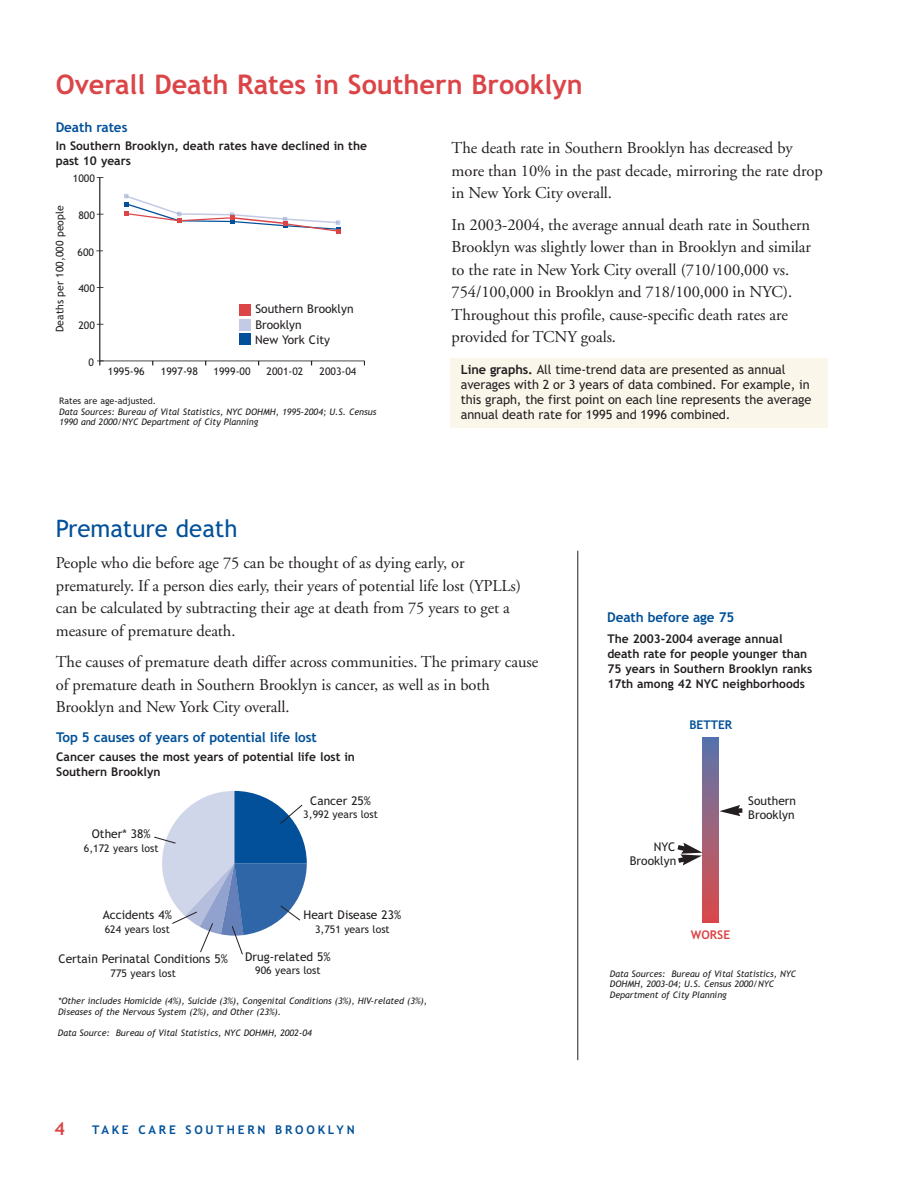
<style>
.page{position:relative;width:918px;height:1188px;background:#fff}
.page>*{position:absolute;margin:0;border:0;box-sizing:border-box;transform-origin:0 0}
.t1{font:700 27px "Trebuchet MSPS";color:#db4548}
.t2{font:24px "Trebuchet MS";color:#015099}
.t3{font:700 18px "Trebuchet MSPS";color:#db4548}
.t4{font:16.5px/22.5px "Adobe Garamond";letter-spacing:-.005em;color:#231f20}
.t5{font:700 13.5px "Trebuchet MSPS";letter-spacing:-.005em;color:#015099}
.t6{font:12.75px/15px "Trebuchet MS";letter-spacing:-.005em;color:#231f20}
.t7{font:700 12px/15px "Trebuchet MSPS";color:#231f20}
.t8{font:12px/13.5px "Trebuchet MS";color:#231f20}
.t9{font:700 12px "Trebuchet MSPS";letter-spacing:.235em;color:#015099}
.t10{font:700 12px "Trebuchet MSPS";color:#db4548}
.t11{font:10.5px "Trebuchet MS";color:#231f20}
.t12{font:italic 9px/10.5px "Trebuchet MSPS";color:#231f20}
.t13{font:9px "Trebuchet MS";color:#231f20}
.s1{font-family:"Trebuchet MSPS";font-weight:700}
</style>
<div class="page">
<hr style="left:100px;top:361px;width:265px;height:1px;background:#231f20">
<hr style="left:99px;top:177px;width:1px;height:184px;background:#231f20">
<svg style="left:97px;top:361px;width:7px;height:4px"></svg>
<svg style="left:124px;top:194px;width:216px;height:39px"></svg>
<svg style="left:677px;top:738px;width:66px;height:185px"></svg>
<hr style="left:578px;top:551px;width:1px;height:509px;background:#231f20">
<div style="left:450px;top:359px;width:378px;height:69px;background:#fbf6ea"></div>
<svg style="left:154px;top:791px;width:153px;height:164px"></svg>
<div style="left:239px;top:305px;width:12px;height:11px;background:#db4548"></div>
<div style="left:239px;top:334px;width:12px;height:11px;background:#015099"></div>
<div style="left:239px;top:319px;width:12px;height:11px;background:#c3cae3"></div>
<h1 class="t1" style="left:56px;top:74px;width:529px">Overall Death Rates in Southern Brooklyn</h1>
<p class="t5" style="left:56px;top:122px;width:73px">Death rates</p>
<p class="t7" style="left:56px;top:139px;width:313px">In Southern Brooklyn, death rates have declined in the past 10 years</p>
<p class="t11" style="left:54px;top:332px;width:128px;rotate:-90deg">Deaths per 100,000 people</p>
<p class="t11" style="left:78px;top:172px;width:18px">000</p>
<p class="t11" style="left:78px;top:209px;width:18px">800</p>
<p class="t11" style="left:78px;top:246px;width:18px">600</p>
<p class="t11" style="left:78px;top:282px;width:18px">400</p>
<p class="t11" style="left:78px;top:319px;width:18px">200</p>
<p class="t11" style="left:89px;top:356px;width:7px">0</p>
<p class="t11" style="left:108px;top:366px;width:38px">1995-96</p>
<p class="t8" style="left:255px;top:301px;width:100px;line-height:15.8px">Southern Brooklyn<br>Brooklyn</p>
<p class="t8" style="left:255px;top:333px;width:76px">New York City</p>
<p class="t11" style="left:161px;top:366px;width:38px">1997-98</p>
<p class="t11" style="left:214px;top:366px;width:38px">1999-00</p>
<p class="t11" style="left:267px;top:366px;width:38px">2001-02</p>
<p class="t11" style="left:320px;top:366px;width:38px">2003-04</p>
<p class="t13" style="left:59px;top:396px;width:99px">Rates are age-adjusted.</p>
<p class="t12" style="left:59px;top:407px;width:319px">Data Sources: Bureau of Vital Statistics, NYC DOHMH, 1995-2004; U.S. Census<br>1990 and 2000/NYC Department of City Planning</p>
<h2 class="t2" style="left:56px;top:515px;width:183px">Premature death</h2>
<p class="t4" style="left:452px;top:138px;width:373px">The death rate in Southern Brooklyn has decreased by more than 10% in the past decade, mirroring the rate drop in New York City overall.</p>
<p class="t4" style="left:452px;top:215px;width:361px">In 2003-2004, the average annual death rate in Southern Brooklyn was slightly lower than in Brooklyn and similar to the rate in New York City overall (710/100,000 vs.<br>754/100,000 in Brooklyn and 718/100,000 in NYC).<br>Throughout this profile, cause-specific death rates are provided for TCNY goals.</p>
<p class="t6" style="left:461px;top:362px;width:352px"><span class="s1">Line graphs.</span> All time-trend data are presented as annual averages with 2 or 3 years of data combined. For example, in this graph, the first point on each line represents the average annual death rate for 1995 and 1996 combined.</p>
<p class="t4" style="left:56px;top:553px;width:467px">People who die before age 75 can be thought of as dying early, or prematurely. If a person dies early, their years of potential life lost (YPLLs) can be calculated by subtracting their age at death from 75 years to get a measure of premature death.</p>
<p class="t4" style="left:56px;top:652px;width:484px">The causes of premature death differ across communities. The primary cause of premature death in Southern Brooklyn is cancer, as well as in both<br>Brooklyn and New York City overall.</p>
<p class="t5" style="left:56px;top:732px;width:262px">Top 5 causes of years of potential life lost</p>
<p class="t7" style="left:56px;top:750px;width:300px">Cancer causes the most years of potential life lost in<br>Southern Brooklyn</p>
<p class="t8" style="left:92px;top:828px;width:60px">Other* 38%</p>
<p class="t11" style="left:84px;top:842px;width:76px">6,172 years lost</p>
<p class="t8" style="left:310px;top:794px;width:62px">Cancer 25%</p>
<p class="t11" style="left:303px;top:809px;width:76px">3,992 years lost</p>
<p class="t8" style="left:103px;top:908px;width:71px">Accidents 4%</p>
<p class="t11" style="left:105px;top:923px;width:67px">624 years lost</p>
<p class="t8" style="left:59px;top:953px;width:171px">Certain Perinatal Conditions 5%</p>
<p class="t11" style="left:111px;top:967px;width:67px">775 years lost</p>
<p class="t8" style="left:304px;top:908px;width:99px">Heart Disease 23%</p>
<p class="t11" style="left:315px;top:923px;width:76px">3,751 years lost</p>
<p class="t8" style="left:245px;top:950px;width:87px">Drug-related 5%</p>
<p class="t11" style="left:255px;top:965px;width:67px">906 years lost</p>
<p class="t12" style="left:58px;top:997px;width:371px">*Other includes Homicide (4%), Suicide (3%), Congenital Conditions (3%), HIV-related (3%),<br>Diseases of the Nervous System (2%), and Other (23%).</p>
<p class="t12" style="left:58px;top:1028px;width:255px">Data Source: Bureau of Vital Statistics, NYC DOHMH, 2002-04</p>
<p class="t3" style="left:54px;top:1122px;width:12px">4</p>
<p class="t9" style="left:92px;top:1126px;width:264px">TAKE CARE SOUTHERN BROOKLYN</p>
<p class="t5" style="left:607px;top:612px;width:129px">Death before age 75</p>
<p class="t7" style="left:607px;top:633px;width:206px">The 2003-2004 average annual death rate for people younger than<br>75 years in Southern Brooklyn ranks<br>17th among 42 NYC neighborhoods</p>
<p class="t9" style="left:689px;top:721px;width:44px">BETTER</p>
<p class="t8" style="left:654px;top:840px;width:23px">NYC</p>
<p class="t8" style="left:630px;top:854px;width:48px">Brooklyn</p>
<p class="t8" style="left:748px;top:794px;width:49px">Southern<br>Brooklyn</p>
<p class="t10" style="left:691px;top:931px;width:41px">WORSE</p>
<p class="t12" style="left:610px;top:969px;width:188px">Data Sources: Bureau of Vital Statistics, NYC<br>DOHMH, 2003-04; U.S. Census 2000/NYC<br>Department of City Planning</p>
</div>
